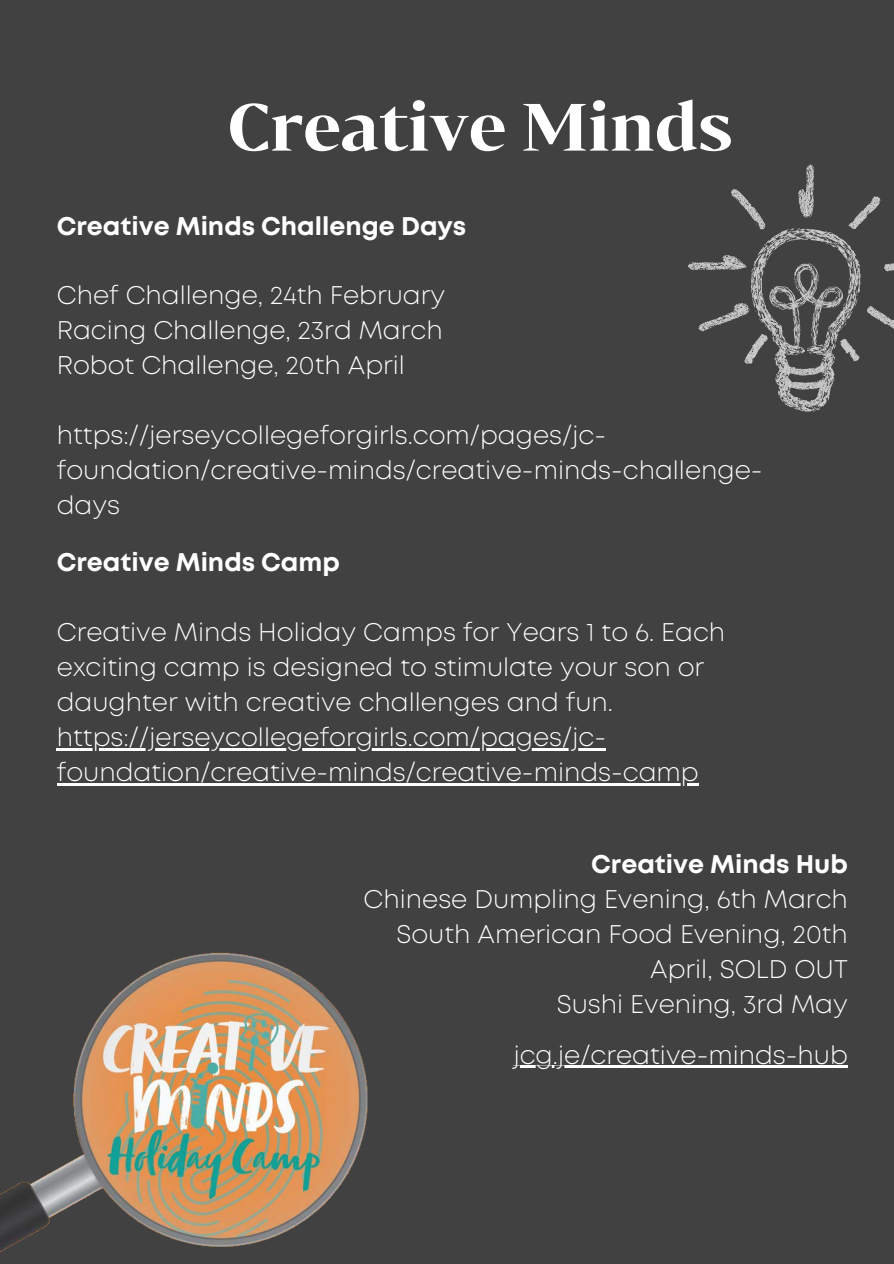
<style>
.page{position:relative;width:894px;height:1264px;background:#fff}
.page>*{position:absolute;margin:0;border:0;box-sizing:border-box;transform-origin:0 0}
.t1{font:700 63px "Bw Darius DEMO";color:#fff}
.t2{font:300 25.5px/34.8px "Mont";color:#fff}
.t3{font:700 25.5px "Mont";color:#fff}
</style>
<div class="page">
<div style="left:0;top:0;width:893px;height:1263px;background:#414141"></div>
<img style="left:0;top:952px;width:368px;height:300px">
<svg style="left:688px;top:164px;width:205px;height:247px"></svg>
<hr style="left:513px;top:1065px;width:334px;height:2px;background:#fff">
<hr style="left:57px;top:748px;width:549px;height:2px;background:#fff">
<hr style="left:57px;top:783px;width:641px;height:2px;background:#fff">
<h1 class="t1" style="left:227px;top:88px;width:506px">Creative Minds</h1>
<p class="t3" style="left:57px;top:216px;width:411px">Creative Minds Challenge Days</p>
<p class="t2" style="left:57px;top:280px;width:390px;text-align:justify">Chef Challenge, 24th February Racing Challenge, 23rd March Robot Challenge, 20th April</p>
<p class="t2" style="left:57px;top:419px;width:707px">https://jerseycollegeforgirls.com/pages/jc&shy;foundation/creative-minds/creative-minds-challenge&shy;days</p>
<p class="t3" style="left:57px;top:553px;width:284px">Creative Minds Camp</p>
<p class="t2" style="left:57px;top:617px;width:669px">Creative Minds Holiday Camps for Years 1 to 6. Each exciting camp is designed to stimulate your son or daughter with creative challenges and fun. https://jerseycollegeforgirls.com/pages/jc&shy;foundation/creative-minds/creative-minds-camp</p>
<p class="t3" style="left:591px;top:854px;width:258px">Creative Minds Hub</p>
<p class="t2" style="left:363px;top:883px;width:485px;text-align:right">Chinese Dumpling Evening, 6th March<br>South American Food Evening, 20th<br>April, SOLD OUT<br>Sushi Evening, 3rd May</p>
<p class="t2" style="left:513px;top:1039px;width:336px">jcg.je/creative-minds-hub</p>
</div>
